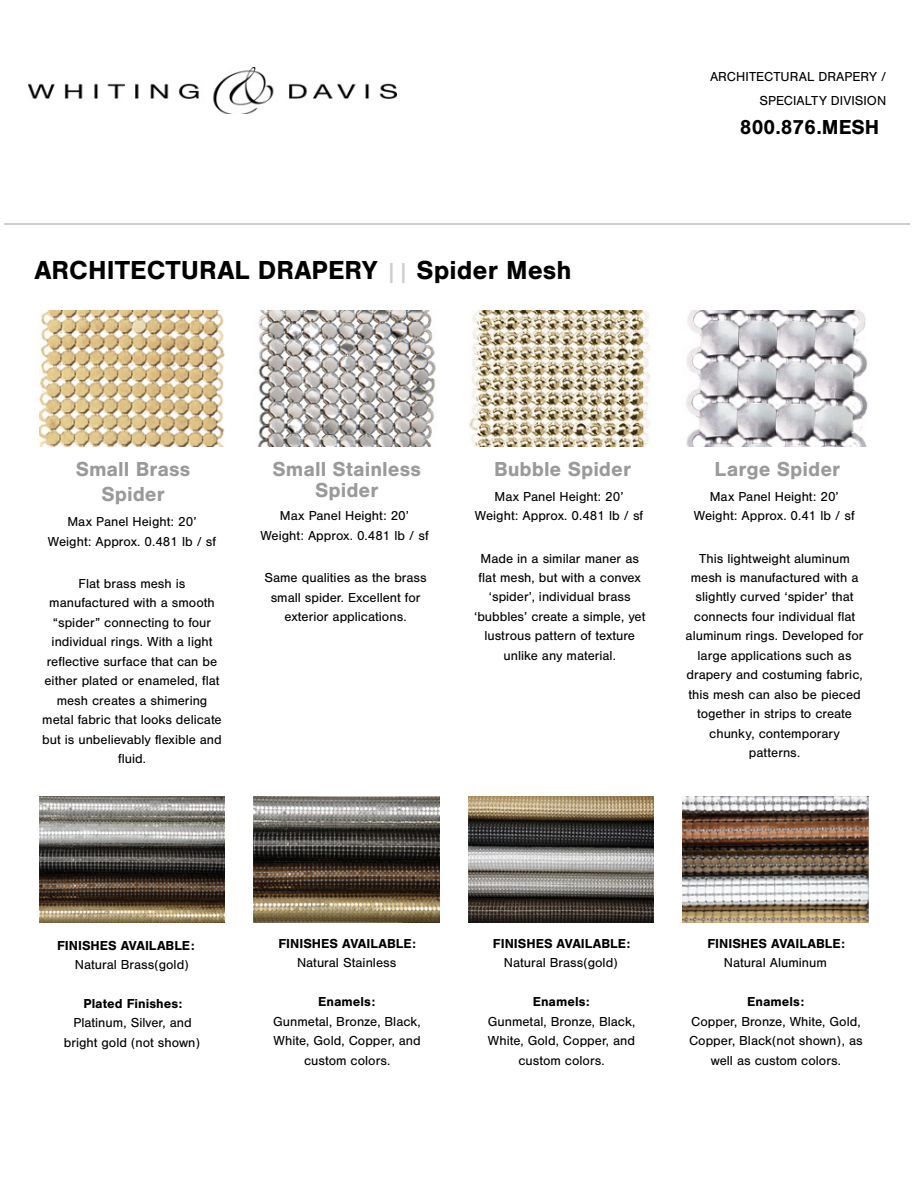
<style>
.page{position:relative;width:918px;height:1188px;background:#fff}
.page>*{position:absolute;margin:0;border:0;box-sizing:border-box;transform-origin:0 0}
.t1{font:700 27px "Nimbus San";color:#000}
.t2{font:700 21px/25.2px "Nimbus San";color:#9a9a9a;text-align:center}
.t3{font:700 21px "Nimbus San";color:#000}
.t4{font:13.5px/19.5px "Nimbus San";color:#000;text-align:center}
.t5{font:700 13.5px "Nimbus San";color:#000}
.s1{font-weight:400;font-size:24px;color:#cdcdcd}
</style>
<div class="page">
<img style="left:28px;top:68px;width:368px;height:46px">
<hr style="left:4px;top:224px;width:906px;height:1px;background:#cdcdcd">
<img style="left:39px;top:310px;width:186px;height:137px">
<img style="left:257px;top:310px;width:179px;height:137px">
<img style="left:469px;top:310px;width:181px;height:137px">
<img style="left:686px;top:310px;width:182px;height:137px">
<img style="left:39px;top:796px;width:186px;height:127px">
<img style="left:254px;top:796px;width:186px;height:127px">
<img style="left:468px;top:796px;width:186px;height:127px">
<img style="left:682px;top:796px;width:186px;height:127px">
<h1 class="t1" style="left:34px;top:255px;width:539px">ARCHITECTURAL DRAPERY <span class="s1">||</span> Spider Mesh</h1>
<p class="t4" style="left:710px;top:65px;width:178px;line-height:24px;text-align:right">ARCHITECTURAL DRAPERY /<br>SPECIALTY DIVISION</p>
<h2 class="t3" style="left:740px;top:115px;width:141px">800.876.MESH</h2>
<h2 class="t2" style="left:76px;top:456px;width:116px">Small Brass<br>Spider</h2>
<p class="t4" style="left:48px;top:512px;width:170px">Max Panel Height: 20’<br>Weight: Approx. 0.481 lb / sf</p>
<p class="t4" style="left:42px;top:574px;width:181px">Flat brass mesh is manufactured with a smooth “spider” connecting to four individual rings. With a light reflective surface that can be either plated or enameled, flat mesh creates a shimering metal fabric that looks delicate but is unbelievably flexible and fluid.</p>
<h2 class="t2" style="left:272px;top:458px;width:150px;line-height:21px">Small Stainless<br>Spider</h2>
<p class="t4" style="left:260px;top:506px;width:170px">Max Panel Height: 20’<br>Weight: Approx. 0.481 lb / sf</p>
<p class="t4" style="left:264px;top:568px;width:164px">Same qualities as the brass small spider. Excellent for exterior applications.</p>
<h2 class="t2" style="left:494px;top:456px;width:138px">Bubble Spider</h2>
<p class="t4" style="left:475px;top:487px;width:170px">Max Panel Height: 20’<br>Weight: Approx. 0.481 lb / sf</p>
<p class="t4" style="left:474px;top:549px;width:173px">Made in a similar maner as flat mesh, but with a convex ‘spider’, individual brass ‘bubbles’ create a simple, yet lustrous pattern of texture unlike any material.</p>
<h2 class="t2" style="left:715px;top:456px;width:127px">Large Spider</h2>
<p class="t4" style="left:694px;top:487px;width:162px">Max Panel Height: 20’<br>Weight: Approx. 0.41 lb / sf</p>
<p class="t4" style="left:686px;top:549px;width:179px">This lightweight aluminum mesh is manufactured with a slightly curved ‘spider’ that connects four individual flat aluminum rings. Developed for large applications such as drapery and costuming fabric, this mesh can also be pieced together in strips to create chunky, contemporary patterns.</p>
<p class="t5" style="left:57px;top:937px;width:139px">FINISHES AVAILABLE:</p>
<p class="t4" style="left:75px;top:955px;width:115px">Natural Brass(gold)</p>
<p class="t5" style="left:83px;top:996px;width:100px">Plated Finishes:</p>
<p class="t4" style="left:64px;top:1013px;width:138px">Platinum, Silver, and bright gold (not shown)</p>
<p class="t5" style="left:278px;top:936px;width:139px">FINISHES AVAILABLE:</p>
<p class="t4" style="left:297px;top:953px;width:101px">Natural Stainless</p>
<p class="t5" style="left:318px;top:994px;width:58px">Enamels:</p>
<p class="t4" style="left:273px;top:1012px;width:149px">Gunmetal, Bronze, Black,<br>White, Gold, Copper, and custom colors.</p>
<p class="t5" style="left:493px;top:936px;width:139px">FINISHES AVAILABLE:</p>
<p class="t4" style="left:504px;top:953px;width:115px">Natural Brass(gold)</p>
<p class="t5" style="left:533px;top:994px;width:58px">Enamels:</p>
<p class="t4" style="left:488px;top:1012px;width:149px">Gunmetal, Bronze, Black,<br>White, Gold, Copper, and custom colors.</p>
<p class="t5" style="left:707px;top:936px;width:139px">FINISHES AVAILABLE:</p>
<p class="t4" style="left:724px;top:953px;width:105px">Natural Aluminum</p>
<p class="t5" style="left:747px;top:994px;width:58px">Enamels:</p>
<p class="t4" style="left:689px;top:1012px;width:175px">Copper, Bronze, White, Gold,<br>Copper, Black(not shown), as well as custom colors.</p>
</div>
